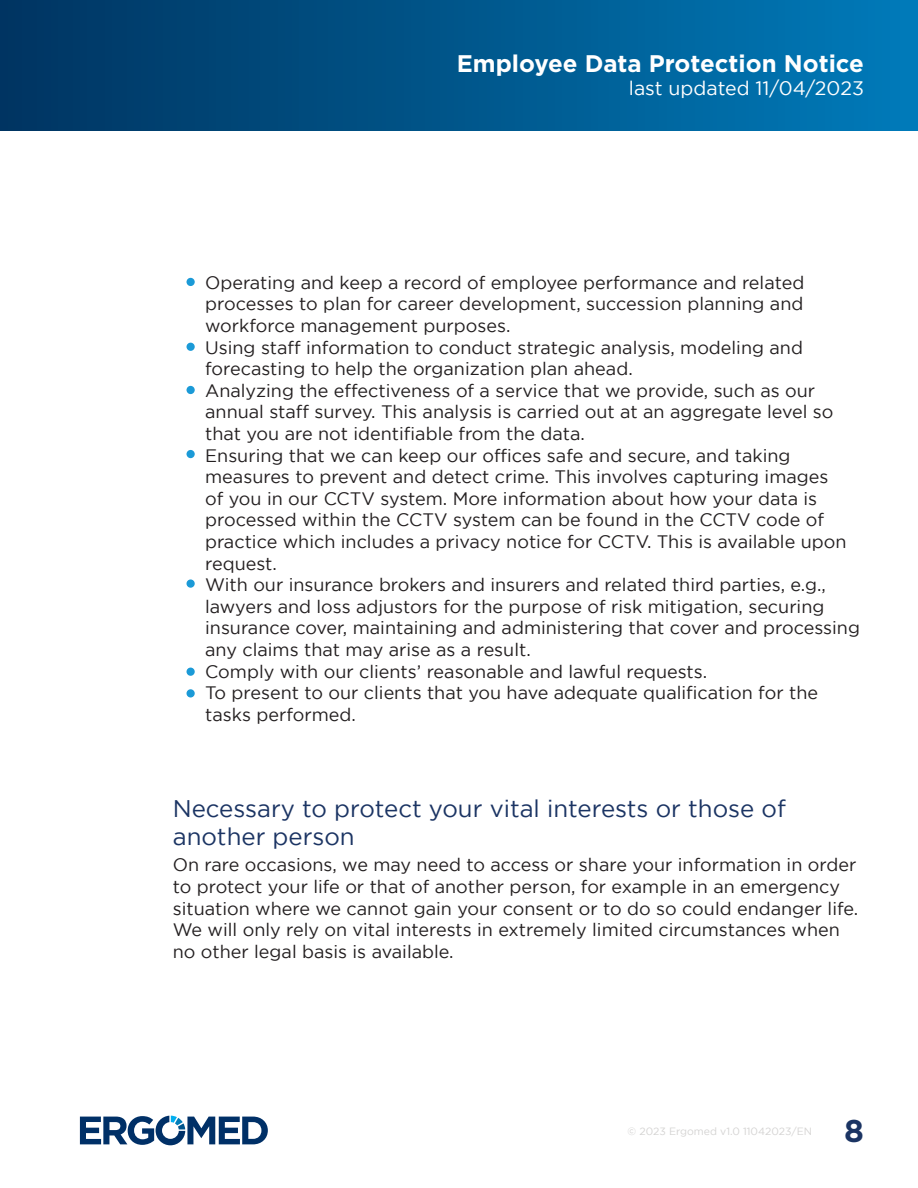
<style>
.page{position:relative;width:918px;height:1188px;background:#fff}
.page>*{position:absolute;margin:0;border:0;box-sizing:border-box;transform-origin:0 0}
.t1{font:700 31.5px "Gotham";color:#1b3463}
.t2{font:24px "Gotham";color:#1b3463}
.t3{font:700 24px "Gotham";color:#fff}
.t4{font:19.5px "Gotham";color:#fff}
.t5{font:18px/21.6px "Gotham";color:#231f20}
.t6{font:10.5px "Gotham";color:#d4d3d2}
</style>
<div class="page">
<div style="left:187px;top:278px;width:8px;height:8px;background:#1b9ad7;border-radius:50%"></div>
<div style="left:187px;top:343px;width:8px;height:8px;background:#1b9ad7;border-radius:50%"></div>
<div style="left:187px;top:386px;width:8px;height:8px;background:#1b9ad7;border-radius:50%"></div>
<div style="left:187px;top:450px;width:8px;height:8px;background:#1b9ad7;border-radius:50%"></div>
<div style="left:187px;top:579px;width:8px;height:9px;background:#1b9ad7;border-radius:50%"></div>
<div style="left:187px;top:668px;width:8px;height:8px;background:#1b9ad7;border-radius:50%"></div>
<div style="left:187px;top:689px;width:8px;height:9px;background:#1b9ad7;border-radius:50%"></div>
<div style="left:0;top:0;width:918px;height:130px;background:linear-gradient(to right,#003360,#007ab9)"></div>
<svg style="left:80px;top:1116px;width:188px;height:29px"></svg>
<p class="t3" style="left:457px;top:49px;width:409px">Employee Data Protection Notice</p>
<p class="t4" style="left:629px;top:77px;width:237px">last updated 11/04/2023</p>
<p class="t5" style="left:205px;top:271px;width:601px">Operating and keep a record of employee performance and related</p>
<p class="t5" style="left:205px;top:293px;width:600px">processes to plan for career development, succession planning and</p>
<p class="t5" style="left:205px;top:314px;width:307px">workforce management purposes.</p>
<p class="t5" style="left:205px;top:336px;width:599px">Using staff information to conduct strategic analysis, modeling and</p>
<p class="t5" style="left:205px;top:358px;width:429px">forecasting to help the organization plan ahead.</p>
<p class="t5" style="left:205px;top:379px;width:612px">Analyzing the effectiveness of a service that we provide, such as our</p>
<p class="t5" style="left:205px;top:401px;width:630px">annual staff survey. This analysis is carried out at an aggregate level so that you are not identifiable from the data.</p>
<p class="t5" style="left:205px;top:444px;width:587px">Ensuring that we can keep our offices safe and secure, and taking</p>
<p class="t5" style="left:205px;top:466px;width:643px">measures to prevent and detect crime. This involves capturing images of you in our CCTV system. More information about how your data is processed within the CCTV system can be found in the CCTV code of practice which includes a privacy notice for CCTV. This is available upon request.</p>
<p class="t5" style="left:205px;top:574px;width:656px">With our insurance brokers and insurers and related third parties, e.g., lawyers and loss adjustors for the purpose of risk mitigation, securing insurance cover, maintaining and administering that cover and processing any claims that may arise as a result.</p>
<p class="t5" style="left:205px;top:660px;width:503px">Comply with our clients’ reasonable and lawful requests.</p>
<p class="t5" style="left:205px;top:682px;width:614px">To present to our clients that you have adequate qualification for the tasks performed.</p>
<p class="t2" style="left:173px;top:795px;width:615px">Necessary to protect your vital interests or those of</p>
<p class="t2" style="left:173px;top:824px;width:183px">another person</p>
<p class="t5" style="left:173px;top:854px;width:687px">On rare occasions, we may need to access or share your information in order to protect your life or that of another person, for example in an emergency situation where we cannot gain your consent or to do so could endanger life.<br>We will only rely on vital interests in extremely limited circumstances when no other legal basis is available.</p>
<p class="t6" style="left:628px;top:1126px;width:186px">© 2023 Ergomed v1.0 11042023/EN</p>
<p class="t1" style="left:844px;top:1113px;width:21px">8</p>
</div>
